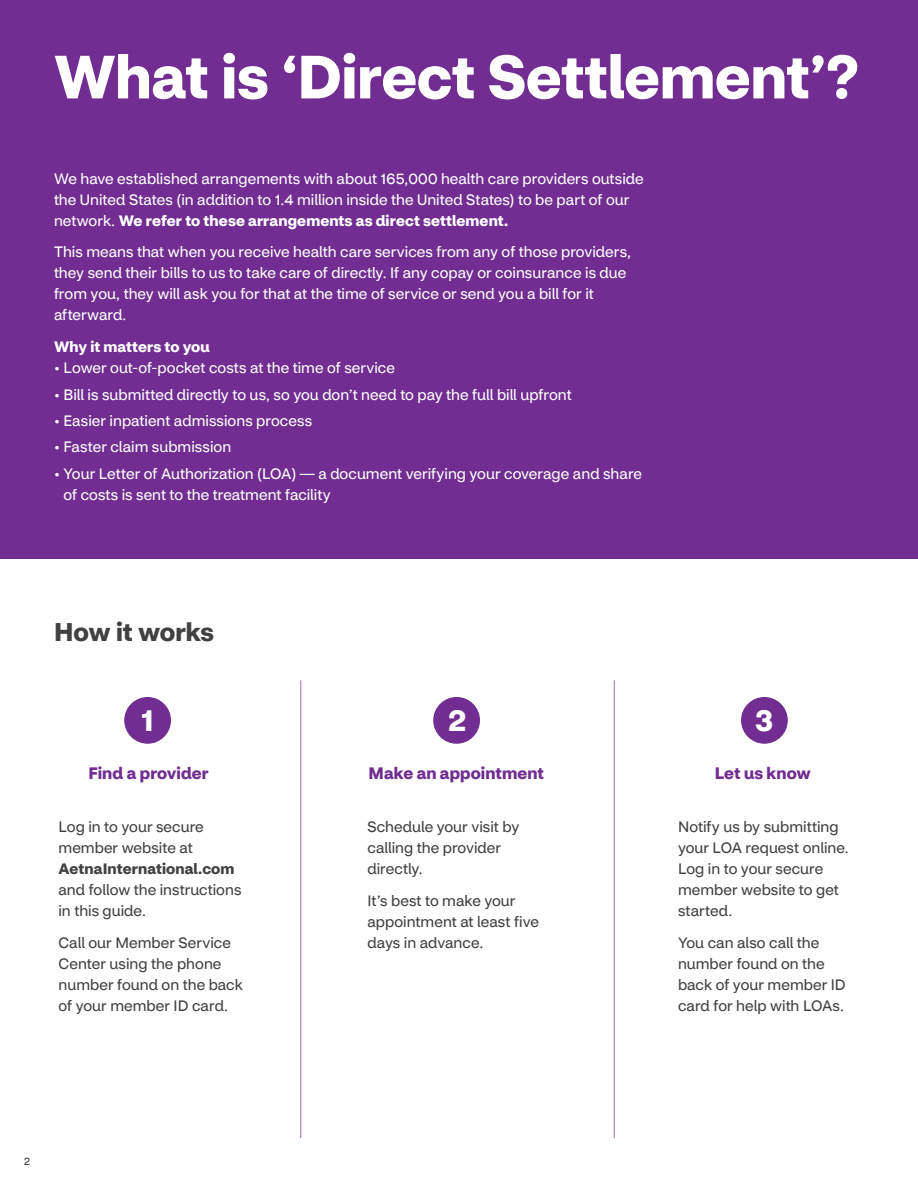
<style>
.page{position:relative;width:918px;height:1188px;background:#fff}
.page>*{position:absolute;margin:0;border:0;box-sizing:border-box;transform-origin:0 0}
.t1{font:700 60px "CVS Health Sans";letter-spacing:-.005em;color:#fff}
.t2{font:700 30px "CVS Health Sans";color:#fff}
.t3{font:700 25.5px "CVS Health Sans";letter-spacing:-.01em;color:#414042}
.t4{font:700 16.5px "CVS Health Sans";letter-spacing:.005em;color:#712d91}
.t5{font:15px/21px "CVS Health Sans";color:#fff}
.t6{font:15px/21px "CVS Health Sans";letter-spacing:.005em;color:#414042}
.t7{font:700 15px "CVS Health Sans";letter-spacing:.005em;color:#fff}
.t8{font:10.5px "CVS Health Sans";color:#414042}
.s1{font-weight:700}
</style>
<div class="page">
<div style="left:0;top:0;width:918px;height:559px;background:#712d91"></div>
<hr style="left:300px;top:680px;width:1px;height:458px;background:#a87bb6">
<hr style="left:614px;top:680px;width:1px;height:458px;background:#a87bb6">
<div style="left:124px;top:697px;width:47px;height:47px;background:#712d91;border-radius:50%"></div>
<div style="left:433px;top:697px;width:47px;height:47px;background:#712d91;border-radius:50%"></div>
<div style="left:741px;top:697px;width:47px;height:47px;background:#712d91;border-radius:50%"></div>
<h2 class="t1" style="left:54px;top:39px;width:807px">What is ‘Direct Settlement’?</h2>
<p class="t5" style="left:54px;top:168px;width:591px">We have established arrangements with about 165,000 health care providers outside the United States (in addition to 1.4 million inside the United States) to be part of our network. <span class="s1">We refer to these arrangements as direct settlement.</span></p>
<p class="t5" style="left:54px;top:242px;width:579px">This means that when you receive health care services from any of those providers, they send their bills to us to take care of directly. If any copay or coinsurance is due from you, they will ask you for that at the time of service or send you a bill for it afterward.</p>
<p class="t7" style="left:54px;top:337px;width:157px">Why it matters to you</p>
<p class="t5" style="left:54px;top:357px;width:343px">• Lower out-of-pocket costs at the time of service</p>
<p class="t5" style="left:54px;top:384px;width:519px">• Bill is submitted directly to us, so you don’t need to pay the full bill upfront</p>
<p class="t5" style="left:54px;top:410px;width:260px">• Easier inpatient admissions process</p>
<p class="t5" style="left:54px;top:437px;width:179px">• Faster claim submission</p>
<p class="t5" style="left:63px;top:463px;width:580px;text-indent:-9px">• Your Letter of Authorization (LOA) — a document verifying your coverage and share of costs is sent to the treatment facility</p>
<h3 class="t3" style="left:54px;top:616px;width:161px">How it works</h3>
<p class="t2" style="left:141px;top:702px;width:15px">1</p>
<p class="t4" style="left:88px;top:763px;width:122px">Find a provider</p>
<p class="t6" style="left:58px;top:816px;width:184px">Log in to your secure member website at<br><span class="s1">AetnaInternational.com </span>and follow the instructions in this guide.</p>
<p class="t6" style="left:58px;top:932px;width:186px">Call our Member Service<br>Center using the phone number found on the back of your member ID card.</p>
<p class="t2" style="left:448px;top:702px;width:19px">2</p>
<p class="t4" style="left:369px;top:763px;width:177px">Make an appointment</p>
<p class="t6" style="left:368px;top:816px;width:153px">Schedule your visit by calling the provider directly.</p>
<p class="t6" style="left:368px;top:890px;width:173px">It’s best to make your appointment at least five days in advance.</p>
<p class="t2" style="left:755px;top:702px;width:19px">3</p>
<p class="t4" style="left:715px;top:763px;width:98px">Let us know</p>
<p class="t6" style="left:678px;top:816px;width:172px">Notify us by submitting your LOA request online.<br>Log in to your secure member website to get started.</p>
<p class="t6" style="left:678px;top:932px;width:169px">You can also call the number found on the back of your member ID card for help with LOAs.</p>
<p class="t8" style="left:24px;top:1155px;width:7px">2</p>
</div>
